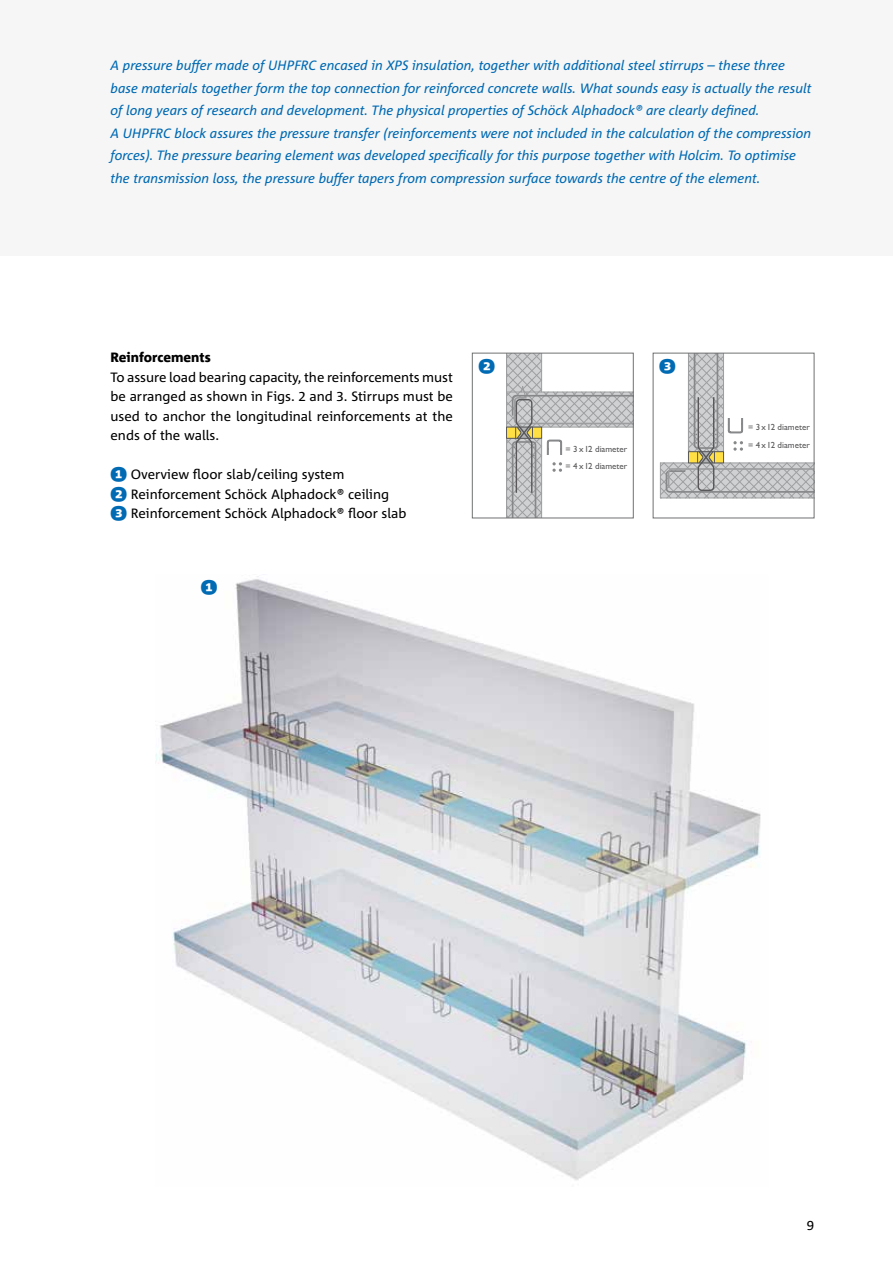
<style>
.page{position:relative;width:893px;height:1263px;background:#fff}
.page>*{position:absolute;margin:0;border:0;box-sizing:border-box;transform-origin:0 0}
.t1{font:italic 13.5px/22.5px "Corpid Schoeck";letter-spacing:-.005em;color:#006ab3}
.t2{font:13.5px/19.5px "Corpid Schoeck";color:#000;text-align:justify}
.t3{font:800 13.5px "Corpid Schoeck";color:#000}
.t4{font:800 13.5px "Corpid Schoeck";color:#006ab3}
.t5{font:500 8.85px/17.2px "Gill Sans MT Pro";color:#58585a}
.s1{font-weight:800;color:#006ab3}
</style>
<div class="page">
<svg style="left:506px;top:355px;width:126px;height:161px"></svg>
<div style="left:472px;top:353px;width:162px;height:165px;border:1px solid #707172"></div>
<hr style="left:660px;top:498px;width:154px;height:1px;background:#9c9e9f">
<svg style="left:660px;top:355px;width:152px;height:143px"></svg>
<div style="left:653px;top:353px;width:161px;height:165px;border:1px solid #707172"></div>
<div style="left:0;top:0;width:893px;height:255px;background:#f6f6f6"></div>
<img style="left:156px;top:576px;width:605px;height:605px">
<p class="t1" style="left:111px;top:54px;width:702px">A pressure buffer made of UHPFRC encased in XPS insulation, together with additional steel stirrups – these three base materials together form the top connection for reinforced concrete walls. What sounds easy is actually the result of long years of research and development. The physical properties of Schöck Alphadock® are clearly defined.<br>A UHPFRC block assures the pressure transfer (reinforcements were not included in the calculation of the compression forces). The pressure bearing element was developed specifically for this purpose together with Holcim. To optimise the transmission loss, the pressure buffer tapers from compression surface towards the centre of the element.</p>
<p class="t3" style="left:111px;top:349px;width:102px">Reinforcements</p>
<p class="t2" style="left:111px;top:367px;width:344px">To assure load bearing capacity, the reinforcements must be arranged as shown in Figs. 2 and 3. Stirrups must be used to anchor the longitudinal reinforcements at the ends of the walls.</p>
<p class="t2" style="left:111px;top:465px;width:298px;text-align:left"><span class="s1">❶</span> Overview floor slab/ceiling system<br><span class="s1">❷</span> Reinforcement Schöck Alphadock® ceiling<br><span class="s1">❸</span> Reinforcement Schöck Alphadock® floor slab</p>
<p class="t4" style="left:201px;top:578px;width:18px">❶</p>
<p class="t4" style="left:478px;top:357px;width:18px">❷</p>
<p class="t4" style="left:659px;top:357px;width:18px">❸</p>
<p class="t5" style="left:566px;top:440px;width:63px">= 3x12 diameter = 4x12 diameter</p>
<p class="t5" style="left:748px;top:418px;width:63px;line-height:18.3px">= 3x12 diameter = 4x12 diameter</p>
<p class="t2" style="left:807px;top:1215px;width:9px">9</p>
</div>
